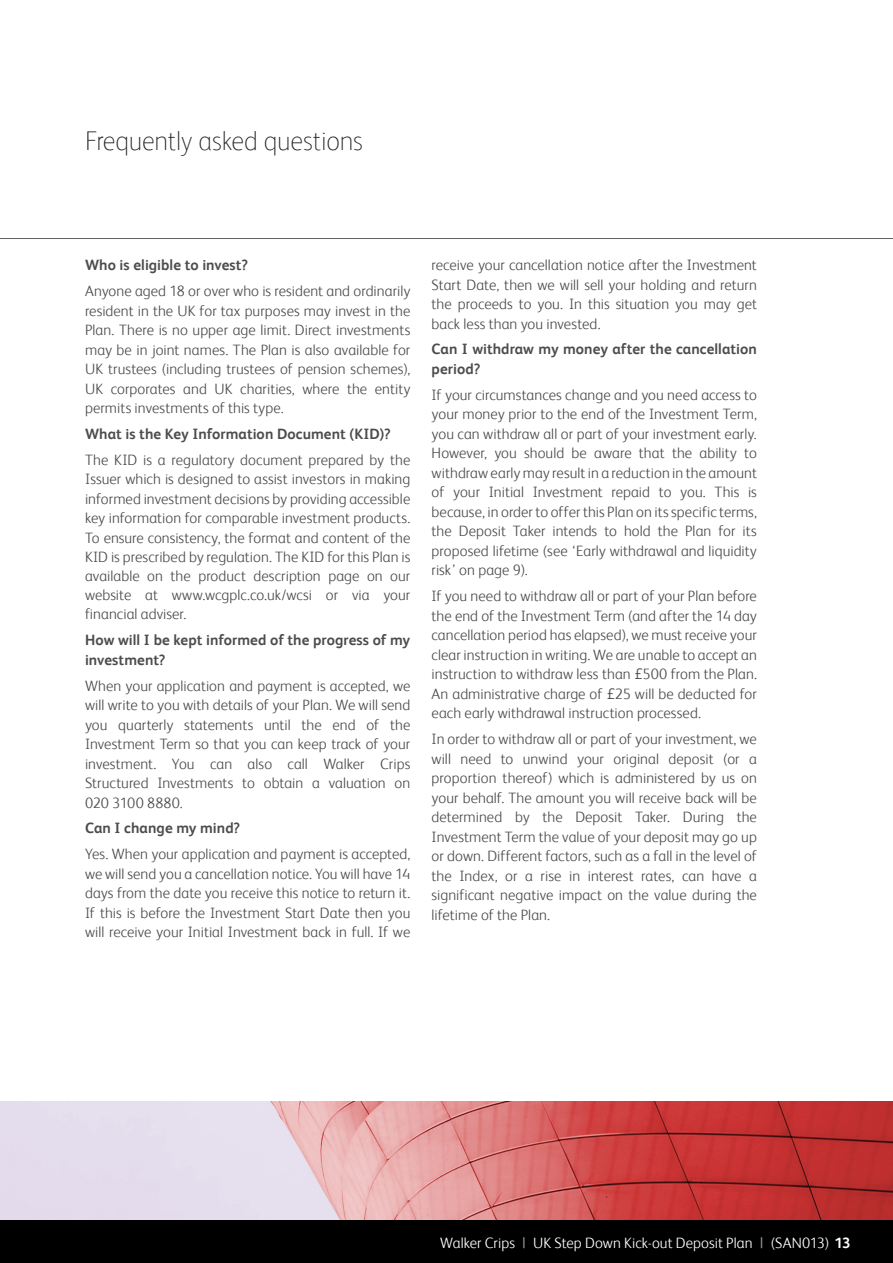
<style>
.page{position:relative;width:893px;height:1263px;background:#fff}
.page>*{position:absolute;margin:0;border:0;box-sizing:border-box;transform-origin:0 0}
.Introductory_text{font:100 27px "FS Albert";letter-spacing:-.01em;color:#231f20}
.Main_body_text{font:300 15px/19.5px "FS Albert";letter-spacing:.005em;color:#4b4c4d;text-align:justify}
.Subheading{font:700 15px/19.5px "FS Albert";letter-spacing:.005em;color:#4b4c4d}
.Main_body_text-2{font:300 15px "FS Albert";letter-spacing:.005em;color:#fff}
.s1{font-family:"Avenir";font-weight:400}
.s2{font-weight:400;color:#939598}
.s3{font-weight:700}
</style>
<div class="page">
<hr style="left:0;top:238px;width:893px;height:1px;background:#636366">
<img style="left:0;top:1101px;width:893px;height:119px">
<div style="left:0;top:1220px;width:893px;height:43px;background:#000"></div>
<p class="Introductory_text" style="left:85px;top:125px;width:279px">Frequently asked questions</p>
<p class="Subheading" style="left:85px;top:255px;width:164px">Who is eligible to invest?</p>
<p class="Main_body_text" style="left:85px;top:281px;width:327px">Anyone aged 18 or over who is resident and ordinarily resident in the UK for tax purposes may invest in the Plan. There is no upper age limit. Direct investments may be in joint names. The Plan is also available for UK trustees (including trustees of pension schemes), UK corporates and UK charities, where the entity permits investments of this type.</p>
<p class="Subheading" style="left:85px;top:424px;width:307px">What is the Key Information Document (KID)?</p>
<p class="Main_body_text" style="left:85px;top:450px;width:327px">The KID is a regulatory document prepared by the Issuer which is designed to assist investors in making informed investment decisions by providing accessible key information for comparable investment products.<br>To ensure consistency, the format and content of the KID is prescribed by regulation. The KID for this Plan is available on the product description page on our website at www.wcgplc.co.uk/wcsi or via your financial adviser.</p>
<p class="Subheading" style="left:85px;top:630px;width:327px">How will I be kept informed of the progress of my investment?</p>
<p class="Main_body_text" style="left:85px;top:675px;width:327px">When your application and payment is accepted, we will write to you with details of your Plan. We will send you quarterly statements until the end of the Investment Term so that you can keep track of your investment. You can also call Walker Crips Structured Investments to obtain a valuation on 020 3100 8880.</p>
<p class="Subheading" style="left:85px;top:818px;width:157px">Can I change my mind?</p>
<p class="Main_body_text" style="left:85px;top:844px;width:327px">Yes. When your application and payment is accepted, we will send you a cancellation notice. You will have 14 days from the date you receive this notice to return it.<br>If this is before the Investment Start Date then you will receive your Initial Investment back in full. If we</p>
<p class="Main_body_text" style="left:432px;top:255px;width:327px">receive your cancellation notice after the Investment Start Date, then we will sell your holding and return the proceeds to you. In this situation you may get back less than you invested.</p>
<p class="Subheading" style="left:432px;top:339px;width:327px">Can I withdraw my money after the cancellation period?</p>
<p class="Main_body_text" style="left:432px;top:385px;width:327px">If your circumstances change and you need access to your money prior to the end of the Investment Term, you can withdraw all or part of your investment early.<br>However, you should be aware that the ability to withdraw early may result in a reduction in the amount of your Initial Investment repaid to you. This is because, in order to offer this Plan on its specific terms, the Deposit Taker intends to hold the Plan for its proposed lifetime (see ‘Early withdrawal and liquidity risk’ on page 9).</p>
<p class="Main_body_text" style="left:432px;top:586px;width:327px">If you need to withdraw all or part of your Plan before the end of the Investment Term (and after the 14 day cancellation period has elapsed), we must receive your clear instruction in writing. We are unable to accept an instruction to withdraw less than <span class="s1">£</span>500 from the Plan.<br>An administrative charge of <span class="s1">£</span>25 will be deducted for each early withdrawal instruction processed.</p>
<p class="Main_body_text" style="left:432px;top:729px;width:327px">In order to withdraw all or part of your investment, we will need to unwind your original deposit (or a proportion thereof) which is administered by us on your behalf. The amount you will receive back will be determined by the Deposit Taker. During the Investment Term the value of your deposit may go up or down. Different factors, such as a fall in the level of the Index, or a rise in interest rates, can have a significant negative impact on the value during the lifetime of the Plan.</p>
<p class="Main_body_text-2" style="left:440px;top:1234px;width:412px">Walker Crips <span class="s2">|</span> UK Step Down Kick-out Deposit Plan <span class="s2">|</span> (SAN013) <span class="s3">13</span></p>
</div>
